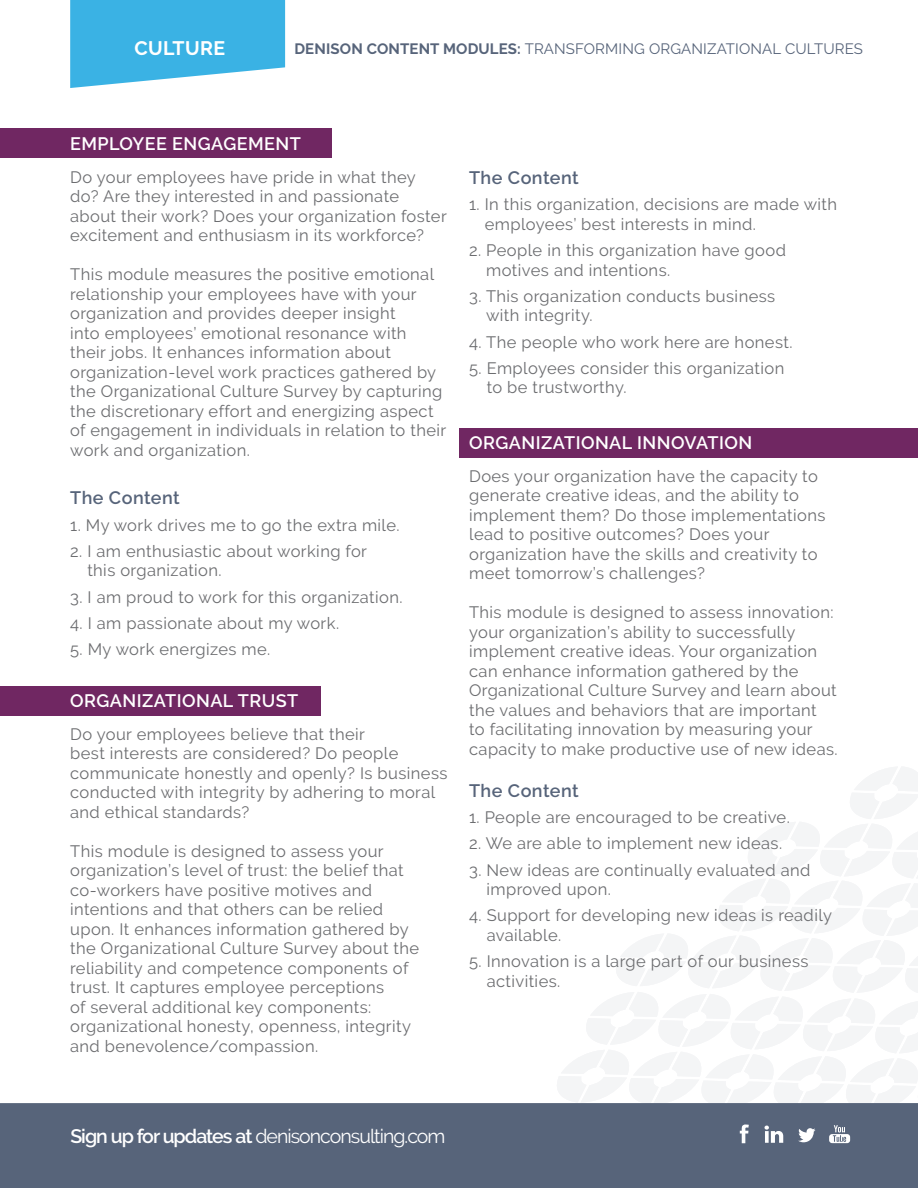
<style>
.page{position:relative;width:918px;height:1188px;background:#fff}
.page>*{position:absolute;margin:0;border:0;box-sizing:border-box;transform-origin:0 0}
.t1{font:19.5px "Raleway";letter-spacing:-.05em;color:#fff}
.t2{font:700 19.5px "Raleway";letter-spacing:.02em;color:#fff}
.t3{font:600 18px "Raleway";letter-spacing:.025em;color:#fff}
.t4{font:600 18px "Raleway";letter-spacing:.025em;color:#57647a}
.t5{font:16.5px/19.5px "Raleway";letter-spacing:.025em;color:#6c6d70}
.t6{font:15px "Raleway";letter-spacing:.01em;color:#57647a}
.s1{font-weight:700}
.s2{font-weight:600}
</style>
<div class="page">
<div style="left:0;top:1103px;width:918px;height:85px;background:#57647a"></div>
<svg style="left:555px;top:767px;width:363px;height:377px"></svg>
<div style="left:460px;top:428px;width:458px;height:29px;background:#702762"></div>
<div style="left:0;top:129px;width:332px;height:29px;background:#702762"></div>
<div style="left:0;top:686px;width:321px;height:30px;background:#702762"></div>
<svg style="left:70px;top:0;width:215px;height:88px;background:#51bbe7"></svg>
<p class="t2" style="left:134px;top:37px;width:92px">CULTURE</p>
<p class="t6" style="left:294px;top:40px;width:570px"><span class="s1">DENISON CONTENT MODULES:</span> TRANSFORMING ORGANIZATIONAL CULTURES</p>
<p class="t3" style="left:70px;top:133px;width:232px">EMPLOYEE ENGAGEMENT</p>
<p class="t5" style="left:70px;top:167px;width:378px">Do your employees have pride in what they do? Are they interested in and passionate about their work? Does your organization foster excitement and enthusiasm in its workforce?</p>
<p class="t5" style="left:70px;top:265px;width:378px">This module measures the positive emotional relationship your employees have with your organization and provides deeper insight<br>into employees’ emotional resonance with their jobs. It enhances information about organization-level work practices gathered by the Organizational Culture Survey by capturing the discretionary effort and energizing aspect of engagement in individuals in relation to their work and organization.</p>
<p class="t4" style="left:70px;top:488px;width:111px">The Content</p>
<p class="t5" style="left:70px;top:515px;width:331px">1. My work drives me to go the extra mile.</p>
<p class="t5" style="left:87px;top:541px;width:281px;text-indent:-17px">2. I am enthusiastic about working for this organization.</p>
<p class="t5" style="left:70px;top:587px;width:334px">3. I am proud to work for this organization.</p>
<p class="t5" style="left:70px;top:613px;width:270px">4. I am passionate about my work.</p>
<p class="t5" style="left:70px;top:640px;width:202px">5. My work energizes me.</p>
<p class="t3" style="left:70px;top:690px;width:229px">ORGANIZATIONAL TRUST</p>
<p class="t5" style="left:70px;top:724px;width:379px">Do your employees believe that their<br>best interests are considered? Do people communicate honestly and openly? Is business conducted with integrity by adhering to moral and ethical standards?</p>
<p class="t5" style="left:70px;top:841px;width:351px">This module is designed to assess your organization’s level of trust: the belief that co-workers have positive motives and intentions and that others can be relied upon. It enhances information gathered by the Organizational Culture Survey about the reliability and competence components of trust. It captures employee perceptions<br>of several additional key components: organizational honesty, openness, integrity and benevolence/compassion.</p>
<p class="t4" style="left:469px;top:167px;width:111px">The Content</p>
<p class="t5" style="left:485px;top:195px;width:354px;text-indent:-16px">1. In this organization, decisions are made with employees’ best interests in mind.</p>
<p class="t5" style="left:486px;top:241px;width:301px;text-indent:-17px">2. People in this organization have good motives and intentions.</p>
<p class="t5" style="left:486px;top:286px;width:291px;text-indent:-17px">3. This organization conducts business with integrity.</p>
<p class="t5" style="left:469px;top:332px;width:325px">4. The people who work here are honest.</p>
<p class="t5" style="left:487px;top:358px;width:299px;text-indent:-18px">5. Employees consider this organization to be trustworthy.</p>
<p class="t3" style="left:469px;top:432px;width:285px">ORGANIZATIONAL INNOVATION</p>
<p class="t5" style="left:469px;top:466px;width:358px">Does your organization have the capacity to generate creative ideas, and the ability to implement them? Do those implementations lead to positive outcomes? Does your organization have the skills and creativity to meet tomorrow’s challenges?</p>
<p class="t5" style="left:469px;top:603px;width:370px">This module is designed to assess innovation: your organization’s ability to successfully implement creative ideas. Your organization can enhance information gathered by the Organizational Culture Survey and learn about the values and behaviors that are important<br>to facilitating innovation by measuring your capacity to make productive use of new ideas.</p>
<p class="t4" style="left:469px;top:780px;width:111px">The Content</p>
<p class="t5" style="left:469px;top:808px;width:322px">1. People are encouraged to be creative.</p>
<p class="t5" style="left:469px;top:834px;width:315px">2. We are able to implement new ideas.</p>
<p class="t5" style="left:486px;top:860px;width:325px;text-indent:-17px">3. New ideas are continually evaluated and improved upon.</p>
<p class="t5" style="left:487px;top:906px;width:347px;text-indent:-18px">4. Support for developing new ideas is readily available.</p>
<p class="t5" style="left:487px;top:952px;width:323px;text-indent:-18px">5. Innovation is a large part of our business activities.</p>
<p class="t1" style="left:70px;top:1125px;width:377px"><span class="s2">Sign up for updates at</span> denisonconsulting.com</p>
</div>
